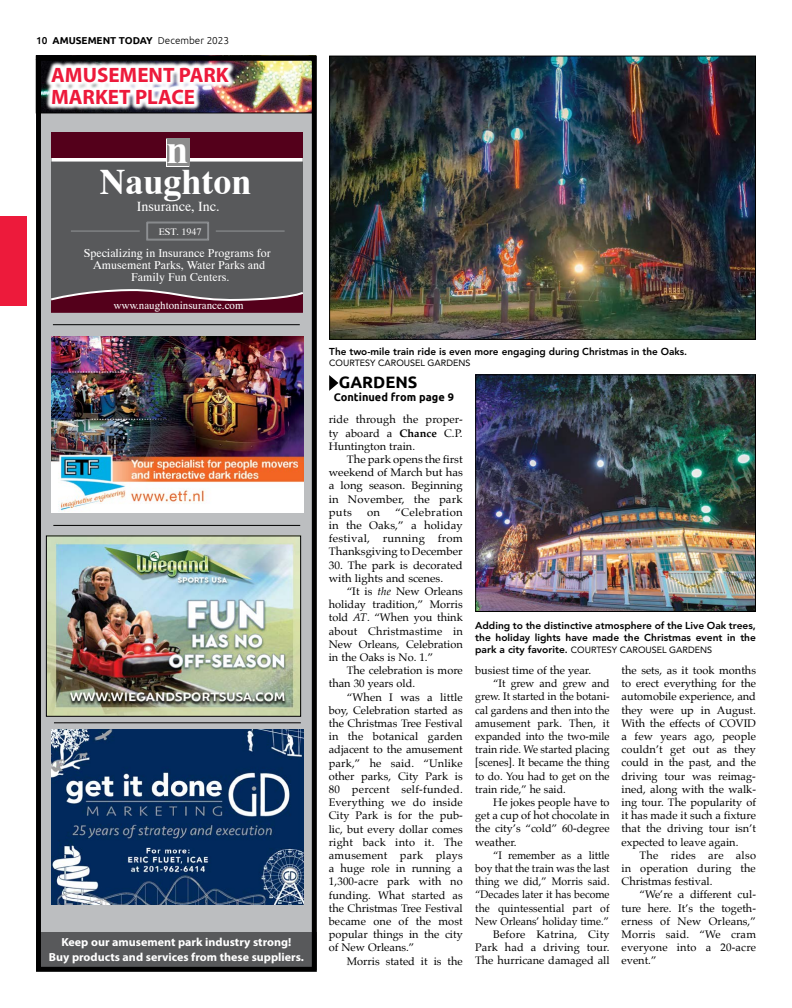
<style>
.page{position:relative;width:792px;height:1008px;background:#fff}
.page>*{position:absolute;margin:0;border:0;box-sizing:border-box;transform-origin:0 0}
.t1{font:700 40px "Time";color:#fff}
.t2{font:700 36px "Times";color:#fff}
.t3{font:700 20.9px/21.9px "Myriad Pro";color:#ed1a3b}
.t4{font:700 16.5px "Ubuntu";color:#000}
.t5{font:14px "Times";color:#fff}
.t6{font:12px/12.3px "Times";color:#fff;text-align:center}
.t7{font:700 11.7px/14px "Myriad Pro";color:#fff;text-align:center}
.t8{font:11px/13.2px "Palatino";color:#000;text-align:justify}
.t9{font:11px "Palatino";color:#000;scale:.96 1}
.t10{font:11px "Palatino";color:#000;scale:.95 1}
.t11{font:11px "Times";color:#fff}
.t12{font:11px "Palatino";letter-spacing:.02em;color:#000}
.t13{font:700 11px "Ubuntu";color:#000}
.t14{font:800 10px/12px "Avenir LT Std";color:#000}
.t15{font:700 10px "Ubuntu";color:#000}
.t16{font:10px "Times";color:#fff}
.t17{font:9px "Avenir LT Std";color:#000}
.s1{font-weight:500}
.s2{font-weight:300}
.s3{font-weight:700}
.s4{font-style:italic}
.s5{font-weight:800;font-size:10px}
</style>
<div class="page">
<div style="left:36px;top:56px;width:281px;height:916px;background:#bcbec0"></div>
<div style="left:36px;top:932px;width:281px;height:38px;background:#58595b"></div>
<img style="left:42px;top:62px;width:269px;height:49px">
<div style="left:36px;top:56px;width:280px;height:57px;border:1px solid #000"></div>
<div style="left:36px;top:56px;width:281px;height:916px;border:5px solid #000"></div>
<img style="left:45px;top:61px;width:191px;height:49px">
<hr style="left:53px;top:324px;width:247px;height:1px;background:#000">
<hr style="left:53px;top:525px;width:247px;height:1px;background:#000">
<hr style="left:54px;top:722px;width:247px;height:1px;background:#000">
<img style="left:331px;top:58px;width:423px;height:280px">
<div style="left:329px;top:56px;width:427px;height:284px;border:1px solid #000"></div>
<svg style="left:329px;top:375px;width:9px;height:16px"></svg>
<img style="left:477px;top:376px;width:277px;height:234px">
<div style="left:475px;top:374px;width:281px;height:238px;border:1px solid #000"></div>
<img style="left:52px;top:729px;width:251px;height:176px">
<div style="left:51px;top:132px;width:252px;height:180px;background:#58595b"></div>
<svg style="left:51px;top:158px;width:252px;height:4px"></svg>
<svg style="left:51px;top:289px;width:252px;height:23px"></svg>
<svg style="left:147px;top:223px;width:62px;height:17px"></svg>
<div style="left:148px;top:223px;width:60px;height:16px;border:1px solid #939598"></div>
<hr style="left:71px;top:231px;width:69px;height:1px;background:#939598">
<hr style="left:216px;top:231px;width:69px;height:1px;background:#939598">
<hr style="left:147px;top:222px;width:62px;height:1px;background:#939598">
<div style="left:51px;top:132px;width:252px;height:26px;background:#54001b"></div>
<svg style="left:166px;top:139px;width:23px;height:28px"></svg>
<div style="left:167px;top:140px;width:22px;height:26px;background:#8c8c8c"></div>
<img style="left:48px;top:537px;width:251px;height:178px">
<div style="left:46px;top:535px;width:255px;height:182px;border:1px solid #000"></div>
<img style="left:52px;top:337px;width:251px;height:175px">
<div style="left:0;top:216px;width:27px;height:90px;background:#ed1a3b"></div>
<p class="t15" style="left:36px;top:34px;width:195px"><span class="s1">10</span> AMUSEMENT TODAY <span class="s2">December 2023</span></p>
<h3 class="t3" style="left:51px;top:64px;width:179px">AMUSEMENT PARK<br>MARKET PLACE</h3>
<h1 class="t1" style="left:167px;top:126px;width:23px">n</h1>
<h2 class="t2" style="left:100px;top:160px;width:154px">Naughton</h2>
<p class="t5" style="left:137px;top:198px;width:84px">Insurance, Inc.</p>
<p class="t16" style="left:159px;top:226px;width:44px">EST. 1947</p>
<p class="t6" style="left:84px;top:246px;width:189px">Specializing in Insurance Programs for<br>Amusement Parks, Water Parks and<br>Family Fun Centers.</p>
<p class="t11" style="left:114px;top:299px;width:131px">www.naughtoninsurance.com</p>
<p class="t7" style="left:49px;top:935px;width:257px">Keep our amusement park industry strong!<br>Buy products and services from these suppliers.</p>
<p class="t14" style="left:329px;top:346px;width:359px">The two-mile train ride is even more engaging during Christmas in the Oaks.</p>
<p class="t17" style="left:329px;top:358px;width:143px">COURTESY CAROUSEL GARDENS</p>
<h3 class="t4" style="left:339px;top:372px;width:80px">GARDENS</h3>
<p class="t13" style="left:334px;top:391px;width:122px">Continued from page 9</p>
<p class="t8" style="left:329px;top:413px;width:136px">ride through the proper&shy;ty aboard a <span class="s3">Chance</span> C.P.<br>Huntington train.</p>
<p class="t8" style="left:329px;top:453px;width:136px;text-indent:18px">The park opens the first weekend of March but has a long season. Beginning in November, the park puts</p>
<p class="t8" style="left:329px;top:505px;width:136px;text-indent:66px">“Celebration in the Oaks,” a holiday festival, running from Thanksgiving to December</p>
<p class="t8" style="left:329px;top:558px;width:135px">30. The park is decorated with lights and scenes.</p>
<p class="t8" style="left:329px;top:585px;width:136px;text-indent:18px">“It is <span class="s4">the</span> New Orleans holiday tradition,” Morris told <span class="s4">AT</span>. “When you think about Christmastime in New Orleans, Celebration in the Oaks is No. 1.”</p>
<p class="t8" style="left:329px;top:664px;width:135px;text-indent:18px">The celebration is more than 30 years old.</p>
<p class="t8" style="left:329px;top:690px;width:136px;text-indent:18px">“When I was a little boy, Celebration started as the Christmas Tree Festival in the botanical garden adjacent to the amusement park,” he said. “Unlike other parks, City Park is 80 percent self-funded.<br>Everything we do inside City Park is for the pub&shy;lic, but every dollar comes right back into it. The amusement park plays a huge role in running a 1,300-acre park with no funding. What started as the Christmas Tree Festival became one of the most popular things in the city of New Orleans.”</p>
<p class="t8" style="left:347px;top:954px;width:118px">Morris stated it is the</p>
<p class="t8" style="left:367px;top:505px;width:15px">on</p>
<p class="t14" style="left:475px;top:619px;width:282px">Adding to the distinctive atmosphere of the Live Oak trees, the holiday lights have made the Christmas event in the</p>
<p class="t17" style="left:475px;top:644px;width:238px"><span class="s5">park a city favorite.</span> COURTESY CAROUSEL GARDENS</p>
<p class="t8" style="left:475px;top:664px;width:118px">busiest time of the year.</p>
<p class="t9" style="left:493px;top:674px;width:123px">“It grew and grew and</p>
<p class="t9" style="left:475px;top:688px;width:142px">grew. It started in the botani-</p>
<p class="t9" style="left:475px;top:701px;width:142px">cal gardens and then into the</p>
<p class="t9" style="left:475px;top:714px;width:141px">amusement park. Then, it</p>
<p class="t9" style="left:475px;top:727px;width:142px">expanded into the two-mile</p>
<p class="t9" style="left:475px;top:740px;width:142px">train ride. We started placing</p>
<p class="t9" style="left:475px;top:754px;width:142px">[scenes]. It became the thing</p>
<p class="t9" style="left:475px;top:767px;width:142px">to do. You had to get on the</p>
<p class="t9" style="left:475px;top:780px;width:96px">train ride,” he said.</p>
<p class="t8" style="left:493px;top:796px;width:118px">He jokes people have to</p>
<p class="t8" style="left:475px;top:809px;width:136px">get a cup of hot chocolate in</p>
<p class="t8" style="left:475px;top:822px;width:136px">the city’s “cold” 60-degree</p>
<p class="t8" style="left:475px;top:835px;width:43px">weather.</p>
<p class="t10" style="left:493px;top:846px;width:124px">“I remember as a little</p>
<p class="t10" style="left:475px;top:859px;width:143px">boy that the train was the last</p>
<p class="t10" style="left:475px;top:872px;width:143px">thing we did,” Morris said.</p>
<p class="t10" style="left:475px;top:886px;width:143px">“Decades later it has become</p>
<p class="t10" style="left:475px;top:899px;width:143px">the quintessential part of</p>
<p class="t10" style="left:475px;top:912px;width:142px">New Orleans’ holiday time.”</p>
<p class="t12" style="left:493px;top:925px;width:118px">Before Katrina, City</p>
<p class="t8" style="left:475px;top:941px;width:136px">Park had a driving tour.</p>
<p class="t8" style="left:475px;top:954px;width:136px">The hurricane damaged all</p>
<p class="t8" style="left:622px;top:664px;width:136px">the sets, as it took months to erect everything for the automobile experience, and they were up in August.<br>With the effects of COVID a few years ago, people couldn’t get out as they could in the past, and the driving tour was reimag&shy;ined, along with the walk&shy;ing tour. The popularity of it has made it such a fixture that the driving tour isn’t expected to leave again.</p>
<p class="t8" style="left:622px;top:848px;width:136px;text-indent:18px">The rides are also in operation during the Christmas festival.</p>
<p class="t8" style="left:622px;top:888px;width:136px;text-indent:18px">“We’re a different cul&shy;ture here. It’s the togeth&shy;erness of New Orleans,” Morris said. “We cram everyone into a 20-acre event.”</p>
</div>
